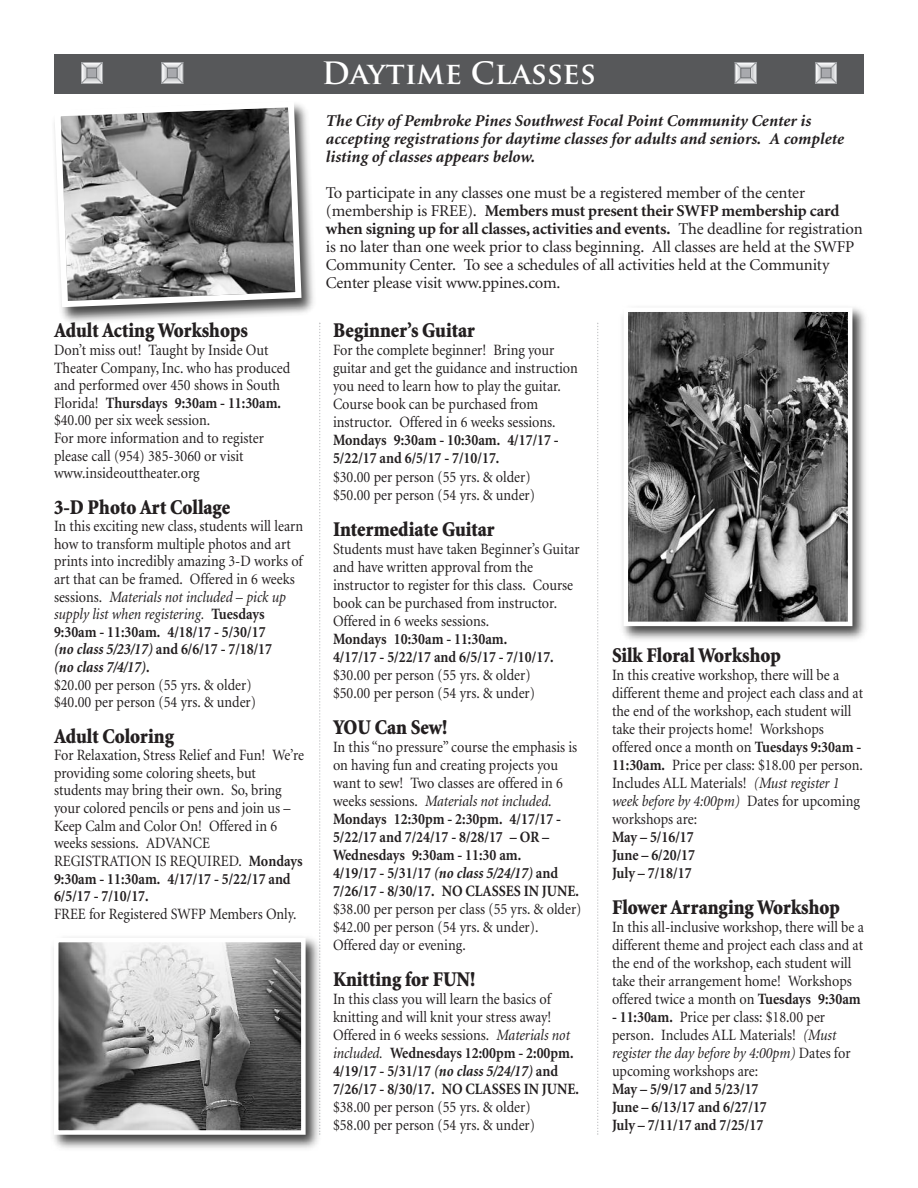
<style>
.page{position:relative;width:918px;height:1188px;background:#fff}
.page>*{position:absolute;margin:0;border:0;box-sizing:border-box;transform-origin:0 0}
.t1{font:700 30px "Trajan Pro";color:#fff}
.t2{font:900 21px "Minion";color:#231f20;scale:.9 1}
.t3{font:16.5px/18px "Minion";letter-spacing:-.01em;color:#231f20}
.t4{font:italic 700 16.5px/18px "Minion";color:#231f20}
.t5{font:15.75px/18px "Minion";color:#231f20;scale:.9 1}
.t6{font:700 15.75px/18px "Minion";color:#231f20;scale:.9 1}
.s1{font-weight:700}
.s2{font-style:italic}
.s3{font-weight:700;font-style:italic}
.s4{font-weight:400}
.s5{font-weight:400;font-style:italic}
</style>
<div class="page">
<div style="left:54px;top:54px;width:810px;height:39px;background:#57585a"></div>
<svg style="left:81px;top:62px;width:22px;height:22px"></svg>
<svg style="left:161px;top:62px;width:23px;height:22px"></svg>
<svg style="left:734px;top:62px;width:23px;height:22px"></svg>
<svg style="left:815px;top:62px;width:22px;height:22px"></svg>
<img style="left:62px;top:111px;width:259px;height:216px">
<svg style="left:54px;top:103px;width:251px;height:207px"></svg>
<svg style="left:319px;top:323px;width:1px;height:608px"></svg>
<svg style="left:597px;top:323px;width:1px;height:812px"></svg>
<img style="left:53px;top:932px;width:268px;height:217px">
<img style="left:59px;top:943px;width:242px;height:187px">
<div style="left:54px;top:938px;width:252px;height:197px;border:4px solid #fff"></div>
<img style="left:622px;top:307px;width:244px;height:333px">
<img style="left:629px;top:312px;width:218px;height:309px">
<div style="left:624px;top:307px;width:228px;height:319px;border:4px solid #fff"></div>
<h2 class="t2" style="left:54px;top:323px;width:217px">Adult Acting Workshops</h2>
<p class="t5" style="left:54px;top:342px;width:264px;line-height:17.5px">Don’t miss out! Taught by Inside Out Theater Company, Inc. who has produced and performed over 450 shows in South Florida! <span class="s1">Thursdays 9:30am - 11:30am. </span>$40.00 per six week session.<br>For more information and to register please call (954) 385-3060 or visit www.insideouttheater.org</p>
<h2 class="t2" style="left:54px;top:499px;width:197px">3-D Photo Art Collage</h2>
<p class="t5" style="left:54px;top:519px;width:278px;line-height:17.5px">In this exciting new class, students will learn how to transform multiple photos and art prints into incredibly amazing 3-D works of art that can be framed. Offered in 6 weeks sessions. <span class="s2">Materials not included – pick up supply list when registering.</span> <span class="s1">Tuesdays 9:30am - 11:30am. 4/18/17 - 5/30/17<br></span><span class="s3">(no class 5/23/17)</span> <span class="s1">and 6/6/17 - 7/18/17<br></span><span class="s3">(no class 7/4/17)</span><span class="s1">.<br></span>$20.00 per person (55 yrs. &amp; older)<br>$40.00 per person (54 yrs. &amp; under)</p>
<h2 class="t2" style="left:54px;top:728px;width:135px">Adult Coloring</h2>
<p class="t5" style="left:54px;top:748px;width:279px;line-height:17.5px">For Relaxation, Stress Relief and Fun! We’re providing some coloring sheets, but students may bring their own. So, bring your colored pencils or pens and join us – Keep Calm and Color On! Offered in 6 weeks sessions. ADVANCE REGISTRATION IS REQUIRED. <span class="s1">Mondays 9:30am - 11:30am. 4/17/17 - 5/22/17 and 6/5/17 - 7/10/17.</span></p>
<p class="t5" style="left:54px;top:906px;width:271px">FREE for Registered SWFP Members Only.</p>
<h1 class="t1" style="left:322px;top:56px;width:276px">Daytime Classes</h1>
<p class="t4" style="left:326px;top:113px;width:520px">The City of Pembroke Pines Southwest Focal Point Community Center is accepting registrations for daytime classes for adults and seniors. A complete listing of classes appears below.</p>
<p class="t3" style="left:326px;top:185px;width:538px">To participate in any classes one must be a registered member of the center (membership is FREE). <span class="s1">Members must present their SWFP membership card when signing up for all classes, activities and events.</span> The deadline for registration is no later than one week prior to class beginning. All classes are held at the SWFP Community Center. To see a schedules of all activities held at the Community Center please visit www.ppines.com.</p>
<h2 class="t2" style="left:333px;top:323px;width:159px">Beginner’s Guitar</h2>
<p class="t5" style="left:333px;top:343px;width:274px">For the complete beginner! Bring your guitar and get the guidance and instruction you need to learn how to play the guitar.<br>Course book can be purchased from instructor. Offered in 6 weeks sessions.</p>
<p class="t6" style="left:333px;top:433px;width:252px">Mondays 9:30am - 10:30am. 4/17/17 -<br>5/22/17 and 6/5/17 - 7/10/17.</p>
<p class="t5" style="left:333px;top:469px;width:226px">$30.00 per person (55 yrs. &amp; older) $50.00 per person (54 yrs. &amp; under)</p>
<h2 class="t2" style="left:333px;top:521px;width:181px">Intermediate Guitar</h2>
<p class="t5" style="left:333px;top:541px;width:276px">Students must have taken Beginner’s Guitar and have written approval from the instructor to register for this class. Course book can be purchased from instructor.<br>Offered in 6 weeks sessions.</p>
<p class="t6" style="left:333px;top:631px;width:247px">Mondays 10:30am - 11:30am.<br>4/17/17 - 5/22/17 and 6/5/17 - 7/10/17.</p>
<p class="t5" style="left:333px;top:667px;width:226px">$30.00 per person (55 yrs. &amp; older) $50.00 per person (54 yrs. &amp; under)</p>
<h2 class="t2" style="left:333px;top:719px;width:129px">YOU Can Sew!</h2>
<p class="t6" style="left:333px;top:739px;width:275px"><span class="s4">In this “no pressure” course the emphasis is on having fun and creating projects you want to sew! Two classes are offered in 6 weeks sessions.</span> <span class="s5">Materials not included.<br></span>Mondays 12:30pm - 2:30pm. 4/17/17 - 5/22/17 and 7/24/17 - 8/28/17 – OR – Wednesdays 9:30am - 11:30 am.<br>4/19/17 - 5/31/17 <span class="s2">(no class 5/24/17)</span> and 7/26/17 - 8/30/17. NO CLASSES IN JUNE.</p>
<p class="t5" style="left:333px;top:901px;width:278px">$38.00 per person per class (55 yrs. &amp; older) $42.00 per person (54 yrs. &amp; under).<br>Offered day or evening.</p>
<h2 class="t2" style="left:333px;top:971px;width:160px">Knitting for FUN!</h2>
<p class="t5" style="left:333px;top:991px;width:275px">In this class you will learn the basics of knitting and will knit your stress away!<br>Offered in 6 weeks sessions. <span class="s2">Materials not included.</span> <span class="s1">Wednesdays 12:00pm - 2:00pm.<br>4/19/17 - 5/31/17</span> <span class="s3">(no class 5/24/17)</span> <span class="s1">and 7/26/17 - 8/30/17. NO CLASSES IN JUNE.</span></p>
<p class="t5" style="left:333px;top:1099px;width:226px">$38.00 per person (55 yrs. &amp; older) $58.00 per person (54 yrs. &amp; under)</p>
<h2 class="t2" style="left:612px;top:647px;width:189px">Silk Floral Workshop</h2>
<p class="t5" style="left:612px;top:667px;width:281px">In this creative workshop, there will be a different theme and project each class and at the end of the workshop, each student will take their projects home! Workshops offered once a month on <span class="s1">Tuesdays 9:30am - 11:30am.</span> Price per class: $18.00 per person.<br>Includes ALL Materials! <span class="s2">(Must register 1 week before by 4:00pm)</span> Dates for upcoming workshops are:</p>
<p class="t6" style="left:612px;top:829px;width:94px;text-align:justify">May – 5/16/17<br>June – 6/20/17<br>July – 7/18/17</p>
<h2 class="t2" style="left:612px;top:899px;width:255px">Flower Arranging Workshop</h2>
<p class="t5" style="left:612px;top:919px;width:281px">In this all-inclusive workshop, there will be a different theme and project each class and at the end of the workshop, each student will take their arrangement home! Workshops offered twice a month on <span class="s1">Tuesdays 9:30am</span></p>
<p class="t5" style="left:612px;top:1009px;width:267px"><span class="s1">- 11:30am.</span> Price per class: $18.00 per person. Includes ALL Materials! <span class="s2">(Must register the day before by 4:00pm)</span> Dates for upcoming workshops are:</p>
<p class="t6" style="left:612px;top:1081px;width:174px">May – 5/9/17 and 5/23/17<br>June – 6/13/17 and 6/27/17<br>July – 7/11/17 and 7/25/17</p>
</div>
